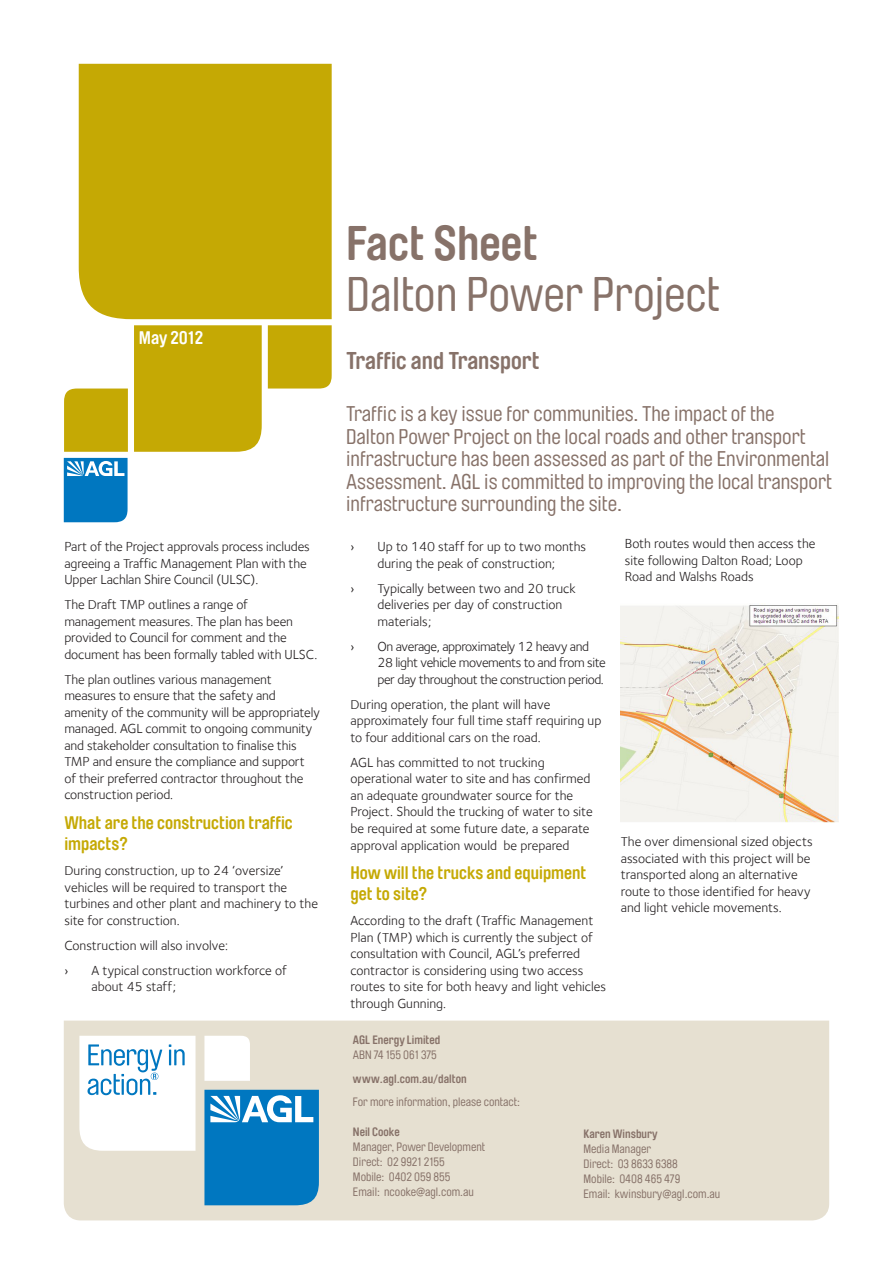
<style>
.page{position:relative;width:893px;height:1263px;background:#fff}
.page>*{position:absolute;margin:0;border:0;box-sizing:border-box;transform-origin:0 0}
.t1{font:48px "Brauer Neue";color:#877269}
.t2{font:700 48px "Brauer Neue";color:#877269}
.t3{font:700 24px "Brauer Neue";color:#877269}
.t4{font:21px/22.5px "Brauer Neue";color:#877269}
.t5{font:700 18px/21px "Brauer Neue";color:#c5a904}
.t6{font:700 18px "Brauer Neue";color:#fff}
.t7{font:13.5px/16.5px "Foundry Sterling";color:#231f20}
.t8{font:13.5px/16.5px "Foundry Sterling";letter-spacing:-.03em;color:#231f20}
.t9{font:12px "Brauer Neue";color:#877269}
.t10{font:700 12px/15px "Brauer Neue";color:#877269}
.s1{font-weight:400}
</style>
<div class="page">
<svg style="left:64px;top:458px;width:64px;height:64px;background:#1d86c7"></svg>
<svg style="left:64px;top:64px;width:268px;height:388px;background:#cdb62a"></svg>
<div style="left:64px;top:1020px;width:765px;height:200px;background:#e6e0d1"></div>
<svg style="left:79px;top:1036px;width:117px;height:115px"></svg>
<svg style="left:204px;top:1090px;width:115px;height:115px;background:#1c86c6"></svg>
<svg style="left:204px;top:1036px;width:46px;height:45px"></svg>
<img style="left:621px;top:605px;width:218px;height:218px">
<p class="t6" style="left:139px;top:328px;width:66px">May 2012</p>
<p class="t7" style="left:64px;top:538px;width:247px">Part of the Project approvals process includes agreeing a Traffic Management Plan with the<br>Upper Lachlan Shire Council (ULSC).</p>
<p class="t7" style="left:64px;top:596px;width:254px">The Draft TMP outlines a range of management measures. The plan has been provided to Council for comment and the document has been formally tabled with ULSC.</p>
<p class="t7" style="left:64px;top:671px;width:257px">The plan outlines various management measures to ensure that the safety and amenity of the community will be appropriately managed. AGL commit to ongoing community and stakeholder consultation to finalise this TMP and ensure the compliance and support<br>of their preferred contractor throughout the construction period.</p>
<p class="t5" style="left:64px;top:812px;width:230px">What are the construction traffic impacts?</p>
<p class="t7" style="left:64px;top:862px;width:255px">During construction, up to 24 ‘oversize’ vehicles will be required to transport the turbines and other plant and machinery to the site for construction.</p>
<p class="t7" style="left:64px;top:937px;width:165px">Construction will also involve:</p>
<p class="t7" style="left:64px;top:962px;width:6px">›</p>
<p class="t7" style="left:91px;top:962px;width:197px">A typical construction workforce of about 45 staff;</p>
<p class="t2" style="left:346px;top:216px;width:194px">Fact Sheet</p>
<p class="t1" style="left:346px;top:268px;width:375px">Dalton Power Project</p>
<p class="t3" style="left:346px;top:347px;width:195px">Traffic and Transport</p>
<p class="t4" style="left:346px;top:403px;width:487px">Traffic is a key issue for communities. The impact of the<br>Dalton Power Project on the local roads and other transport infrastructure has been assessed as part of the Environmental Assessment. AGL is committed to improving the local transport infrastructure surrounding the site.</p>
<p class="t7" style="left:350px;top:538px;width:6px">›</p>
<p class="t7" style="left:377px;top:538px;width:210px">Up to 140 staff for up to two months during the peak of construction;</p>
<p class="t7" style="left:350px;top:580px;width:6px">›</p>
<p class="t7" style="left:377px;top:580px;width:200px">Typically between two and 20 truck deliveries per day of construction materials;</p>
<p class="t7" style="left:350px;top:638px;width:6px">›</p>
<p class="t8" style="left:377px;top:638px;width:230px">On average, approximately 12 heavy and<br>28 light vehicle movements to and from site per day throughout the construction period.</p>
<p class="t7" style="left:350px;top:696px;width:252px">During operation, the plant will have approximately four full time staff requiring up to four additional cars on the road.</p>
<p class="t7" style="left:350px;top:754px;width:244px">AGL has committed to not trucking operational water to site and has confirmed an adequate groundwater source for the Project. Should the trucking of water to site be required at some future date, a separate approval application would be prepared</p>
<p class="t5" style="left:350px;top:862px;width:238px">How will the trucks and equipment get to site?</p>
<p class="t7" style="left:350px;top:912px;width:257px">According to the draft (Traffic Management Plan (TMP) which is currently the subject of consultation with Council, AGL’s preferred contractor is considering using two access routes to site for both heavy and light vehicles through Gunning.</p>
<p class="t7" style="left:625px;top:535px;width:192px">Both routes would then access the site following Dalton Road; Loop<br>Road and Walshs Roads</p>
<p class="t7" style="left:621px;top:833px;width:193px">The over dimensional sized objects associated with this project will be transported along an alternative route to those identified for heavy and light vehicle movements.</p>
<p class="t10" style="left:353px;top:1033px;width:89px">AGL Energy Limited<br><span class="s1">ABN 74 155 061 375</span></p>
<p class="t10" style="left:353px;top:1071px;width:115px">www.agl.com.au/dalton</p>
<p class="t9" style="left:353px;top:1095px;width:169px">For more information, please contact:</p>
<p class="t10" style="left:353px;top:1125px;width:48px">Neil Cooke</p>
<p class="t9" style="left:353px;top:1140px;width:134px">Manager, Power Development</p>
<p class="t9" style="left:353px;top:1155px;width:93px">Direct: 02 9921 2155</p>
<p class="t9" style="left:353px;top:1170px;width:99px">Mobile: 0402 059 855</p>
<p class="t9" style="left:353px;top:1185px;width:122px">Email: ncooke@agl.com.au</p>
<p class="t10" style="left:583px;top:1126px;width:76px">Karen Winsbury</p>
<p class="t9" style="left:583px;top:1142px;width:69px">Media Manager</p>
<p class="t9" style="left:583px;top:1157px;width:96px">Direct: 03 8633 6388</p>
<p class="t9" style="left:583px;top:1172px;width:98px">Mobile: 0408 465 479</p>
<p class="t9" style="left:583px;top:1187px;width:138px">Email: kwinsbury@agl.com.au</p>
</div>
